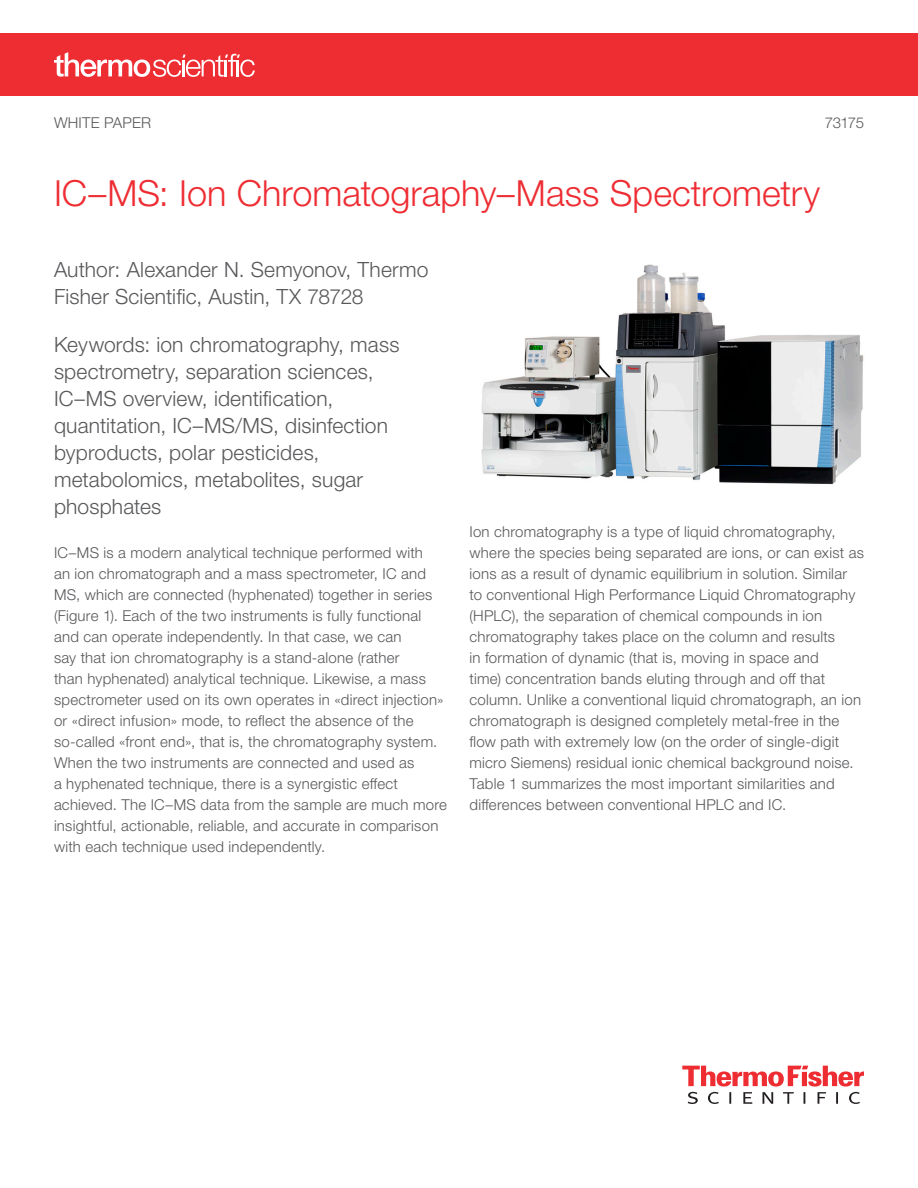
<style>
.page{position:relative;width:918px;height:1188px;background:#fff}
.page>*{position:absolute;margin:0;border:0;box-sizing:border-box;transform-origin:0 0}
.t1{font:300 36px "Helvetica Neue LTW1 G";color:#ee2d33}
.t2{font:300 21px/27px "Helvetica Neue LTW1 G";letter-spacing:.005em;color:#57585a}
.t3{font:300 15px/21px "Helvetica Neue LTW1 G";letter-spacing:.015em;color:#57585a}
</style>
<div class="page">
<svg style="left:682px;top:1066px;width:182px;height:38px"></svg>
<img style="left:481px;top:264px;width:383px;height:220px">
<div style="left:0;top:33px;width:918px;height:63px;background:#ee2d33"></div>
<svg style="left:54px;top:52px;width:201px;height:25px"></svg>
<p class="t3" style="left:54px;top:112px;width:99px">WHITE PAPER</p>
<p class="t3" style="left:825px;top:112px;width:41px">73175</p>
<h1 class="t1" style="left:54px;top:171px;width:768px">IC–MS: Ion Chromatography–Mass Spectrometry</h1>
<h2 class="t2" style="left:54px;top:256px;width:376px">Author: Alexander N. Semyonov, Thermo<br>Fisher Scientific, Austin, TX 78728</h2>
<h2 class="t2" style="left:54px;top:331px;width:347px">Keywords: ion chromatography, mass spectrometry, separation sciences,<br>IC–MS overview, identification, quantitation, IC–MS/MS, disinfection byproducts, polar pesticides, metabolomics, metabolites, sugar phosphates</h2>
<p class="t3" style="left:54px;top:542px;width:394px">IC–MS is a modern analytical technique performed with<br>an ion chromatograph and a mass spectrometer, IC and MS, which are connected (hyphenated) together in series (Figure 1). Each of the two instruments is fully functional and can operate independently. In that case, we can<br>say that ion chromatography is a stand-alone (rather<br>than hyphenated) analytical technique. Likewise, a mass spectrometer used on its own operates in «direct injection» or «direct infusion» mode, to reflect the absence of the so-called «front end», that is, the chromatography system.<br>When the two instruments are connected and used as<br>a hyphenated technique, there is a synergistic effect achieved. The IC–MS data from the sample are much more insightful, actionable, reliable, and accurate in comparison with each technique used independently.</p>
<p class="t3" style="left:470px;top:521px;width:396px">Ion chromatography is a type of liquid chromatography, where the species being separated are ions, or can exist as ions as a result of dynamic equilibrium in solution. Similar<br>to conventional High Performance Liquid Chromatography (HPLC), the separation of chemical compounds in ion chromatography takes place on the column and results<br>in formation of dynamic (that is, moving in space and<br>time) concentration bands eluting through and off that column. Unlike a conventional liquid chromatograph, an ion chromatograph is designed completely metal-free in the flow path with extremely low (on the order of single-digit micro Siemens) residual ionic chemical background noise.<br>Table 1 summarizes the most important similarities and differences between conventional HPLC and IC.</p>
</div>
